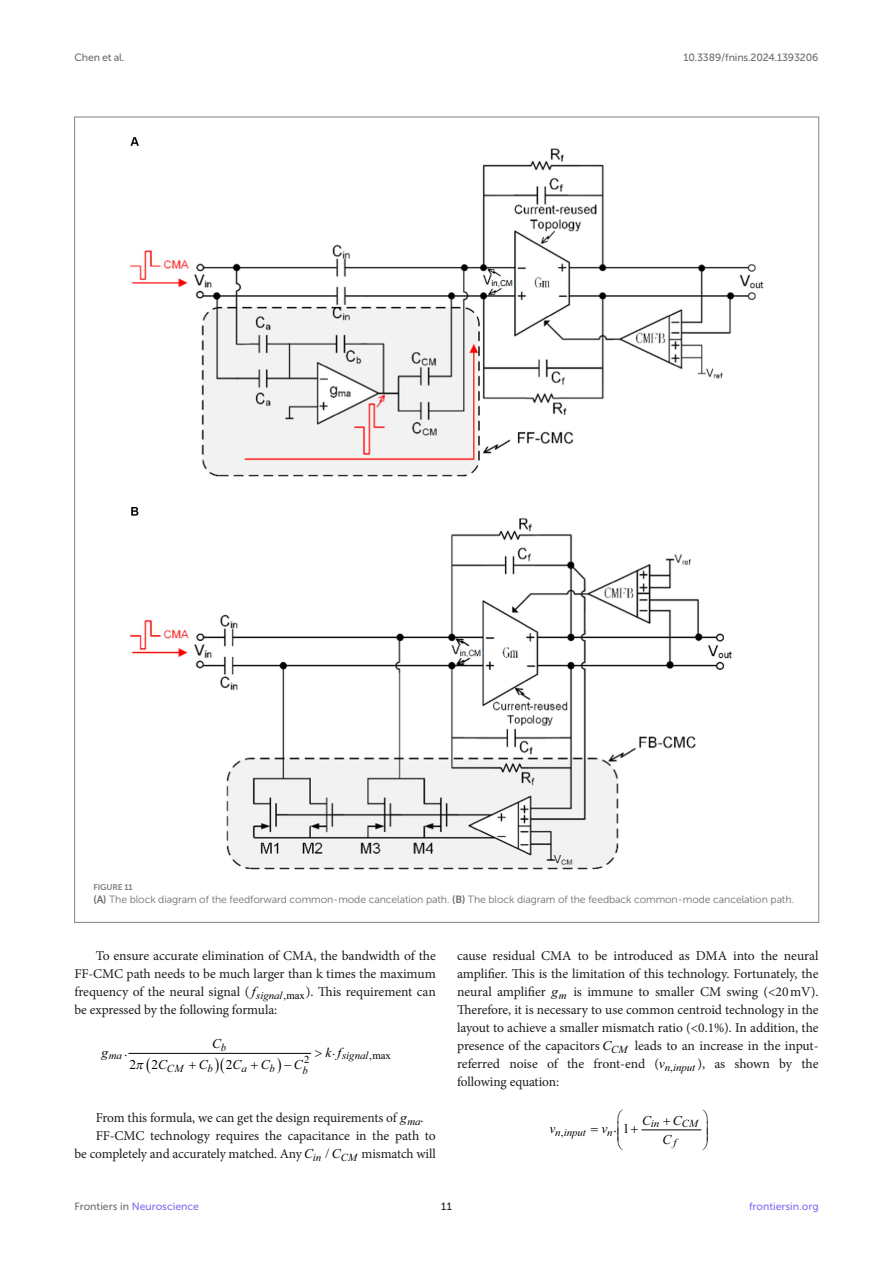
<style>
.page{position:relative;width:893px;height:1263px;background:#fff}
.page>*{position:absolute;margin:0;border:0;box-sizing:border-box;transform-origin:0 0}
.TEXT{font:13.5px/18px "Minion Pro";letter-spacing:-.01em;color:#1b1c1b;text-align:justify}
.spi-math-img{font:italic 13.5px "Times New Roman";color:#000}
.spi-math-img-2{font:13.5px "Times New Roman";color:#000}
.spi-math-img-3{font:italic 10.8px "Times New Roman";color:#000}
.spi-math-img-4{font:10.8px "Times New Roman";color:#000}
.FIG_LEG{font:10.5px "Museo Sans 300";letter-spacing:-.01em;color:#706f70}
.t1{font:10.5px "Museo Sans 500";color:#856df0}
.t2{font:10.5px "Museo Sans 500";letter-spacing:-.015em;color:#706f70}
.t3{font:10.5px "Museo Sans 500";color:#1b1c1b}
.FIG_HD{font:8.25px "Museo Sans 700";letter-spacing:-.01em;color:#7e7f7f}
.s1{font-family:"Museo Sans 700"}
.s2{font-style:normal}
.s3{font-style:italic}
.s4{font-family:"Times New Roman";font-style:italic;color:#000}
.s5{color:#706f70}
</style>
<div class="page">
<hr style="left:129px;top:1053px;width:182px;height:1px;background:#000">
<hr style="left:641px;top:1129px;width:60px;height:1px;background:#000">
<img style="left:129px;top:137px;width:635px;height:733px">
<p class="t2" style="left:74px;top:51px;width:52px">Chen et al.</p>
<p class="t2" style="left:683px;top:51px;width:137px">10.3389/fnins.2024.1393206</p>
<p class="FIG_HD" style="left:94px;top:882px;width:41px">FIGURE 11</p>
<p class="FIG_LEG" style="left:94px;top:894px;width:702px"><span class="s1">(A)</span> The block diagram of the feedforward common-mode cancelation path. <span class="s1">(B)</span> The block diagram of the feedback common-mode cancelation path.</p>
<p class="TEXT" style="left:74px;top:947px;width:363px;text-indent:21px">To ensure accurate elimination of CMA, the bandwidth of the FF-CMC path needs to be much larger than k times the maximum frequency of the neural signal (</p>
<p class="spi-math-img-3" style="left:252px;top:987px;width:55px"><sup>f</sup>signal<span class="s2">,max</span></p>
<p class="TEXT" style="left:306px;top:983px;width:131px">). This requirement can</p>
<p class="TEXT" style="left:74px;top:1001px;width:204px">be expressed by the following formula:</p>
<p class="spi-math-img" style="left:102px;top:1043px;width:8px">g</p>
<p class="spi-math-img" style="left:212px;top:1034px;width:11px">C</p>
<p class="spi-math-img-3" style="left:221px;top:1039px;width:7px">b</p>
<p class="spi-math-img-3" style="left:109px;top:1048px;width:15px">ma</p>
<p class="spi-math-img" style="left:326px;top:1043px;width:17px">k f</p>
<p class="spi-math-img-3" style="left:342px;top:1048px;width:50px">signal<span class="s2">,max</span></p>
<p class="spi-math-img-2" style="left:332px;top:1042px;width:5px">.</p>
<p class="spi-math-img-2" style="left:124px;top:1043px;width:5px">.</p>
<p class="spi-math-img-4" style="left:304px;top:1053px;width:7px">2</p>
<p class="spi-math-img-2" style="left:129px;top:1057px;width:39px">2 2<span class="s3">C</span></p>
<p class="spi-math-img" style="left:199px;top:1055px;width:11px">C</p>
<p class="spi-math-img-2" style="left:226px;top:1057px;width:17px">2<span class="s3">C</span></p>
<p class="spi-math-img" style="left:261px;top:1055px;width:11px">C</p>
<p class="spi-math-img" style="left:284px;top:1055px;width:20px">−C</p>
<p class="spi-math-img-3" style="left:167px;top:1061px;width:18px">CM</p>
<p class="spi-math-img-3" style="left:207px;top:1061px;width:7px">b</p>
<p class="spi-math-img-3" style="left:241px;top:1061px;width:7px">a</p>
<p class="spi-math-img-3" style="left:270px;top:1061px;width:7px">b</p>
<p class="spi-math-img-3" style="left:302px;top:1063px;width:7px">b</p>
<p class="TEXT" style="left:457px;top:947px;width:363px">cause residual CMA to be introduced as DMA into the neural amplifier. This is the limitation of this technology. Fortunately, the neural amplifier <span class="s4">g</span><sub>m</sub></p>
<p class="TEXT" style="left:457px;top:983px;width:363px;text-indent:116px">is immune to smaller CM swing (&lt;20mV).<br>Therefore, it is necessary to use common centroid technology in the layout to achieve a smaller mismatch ratio (&lt;0.1%). In addition, the presence of the capacitors</p>
<p class="TEXT" style="left:457px;top:1037px;width:363px;text-indent:178px">leads to an increase in the input&shy;referred noise of the front-end (</p>
<p class="spi-math-img-3" style="left:602px;top:1041px;width:26px"><sup>C</sup>CM</p>
<p class="spi-math-img-3" style="left:659px;top:1059px;width:38px"><sup>v</sup>n i<span class="s2">,</span> nput</p>
<p class="TEXT" style="left:697px;top:1055px;width:123px">), as shown by the</p>
<p class="TEXT" style="left:96px;top:1109px;width:303px">From this formula, we can get the design requirements of</p>
<p class="spi-math-img-3" style="left:400px;top:1113px;width:22px"><sup>g</sup>ma</p>
<p class="TEXT" style="left:421px;top:1109px;width:5px">.</p>
<p class="TEXT" style="left:74px;top:1127px;width:363px;text-indent:21px">FF-CMC technology requires the capacitance in the path to be completely and accurately matched. Any <span class="s4">C</span></p>
<p class="spi-math-img-3" style="left:313px;top:1149px;width:45px">in <sup>/</sup> CM</p>
<p class="TEXT" style="left:361px;top:1145px;width:76px">mismatch will</p>
<p class="spi-math-img" style="left:332px;top:1144px;width:11px">C</p>
<p class="TEXT" style="left:457px;top:1073px;width:103px">following equation:</p>
<p class="spi-math-img" style="left:549px;top:1119px;width:7px">v</p>
<p class="spi-math-img-2" style="left:601px;top:1120px;width:30px"><span class="s3">v</span> . 1</p>
<p class="spi-math-img-3" style="left:555px;top:1124px;width:32px">n input</p>
<p class="spi-math-img-3" style="left:607px;top:1124px;width:7px">n</p>
<p class="spi-math-img-4" style="left:561px;top:1125px;width:4px">,</p>
<p class="spi-math-img" style="left:642px;top:1111px;width:11px">C</p>
<p class="spi-math-img" style="left:673px;top:1111px;width:11px">C</p>
<p class="spi-math-img" style="left:663px;top:1130px;width:11px">C</p>
<p class="spi-math-img-3" style="left:651px;top:1116px;width:10px">in</p>
<p class="spi-math-img-3" style="left:682px;top:1116px;width:18px">CM</p>
<p class="spi-math-img-3" style="left:674px;top:1135px;width:4px">f</p>
<p class="t1" style="left:74px;top:1200px;width:126px"><span class="s5">Frontiers in</span> Neuroscience</p>
<p class="t3" style="left:441px;top:1200px;width:12px">11</p>
<p class="t1" style="left:749px;top:1200px;width:71px">frontiersin.org</p>
</div>
